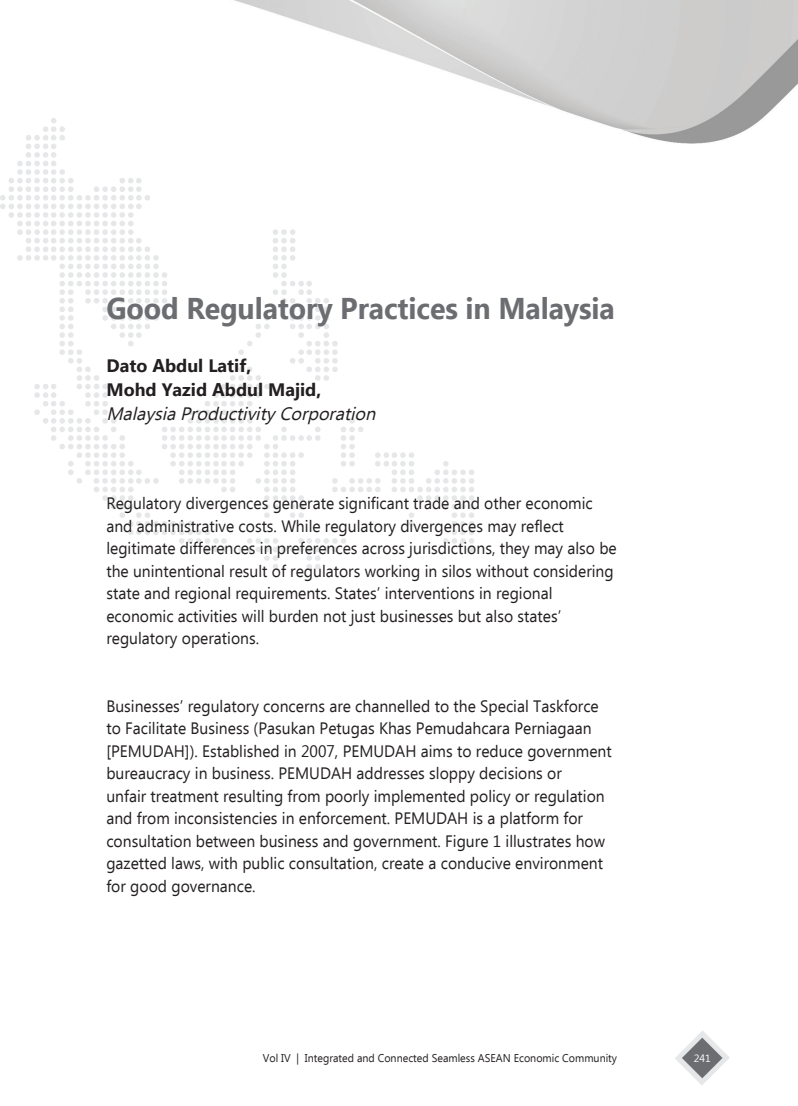
<style>
.page{position:relative;width:798px;height:1106px;background:#fff}
.page>*{position:absolute;margin:0;border:0;box-sizing:border-box;transform-origin:0 0}
.ASEAN_50_Chapter_Tit{font:700 30px "Ebrima";letter-spacing:-.005em;color:#6c6d70;scale:.95 1}
.ASEAN_50_Author{font:700 18px/24px "Ebrima";color:#231f20}
.ASEAN_50_Body_text{font:16.5px/22.5px "Ebrima";color:#231f20;scale:.95 1}
.t1{font:11.25px "Ebrima";color:#231f20;scale:.95 1}
.t2{font:10.5px "Ebrima";color:#fff}
.s1{font-weight:400;font-style:italic}
</style>
<div class="page">
<svg style="left:675px;top:1031px;width:54px;height:54px"></svg>
<img style="left:234px;top:0;width:563px;height:144px">
<svg style="left:0;top:118px;width:474px;height:451px"></svg>
<p class="ASEAN_50_Chapter_Tit" style="left:106px;top:286px;width:536px">Good Regulatory Practices in Malaysia</p>
<p class="ASEAN_50_Author" style="left:106px;top:354px;width:276px">Dato Abdul Latif,<br>Mohd Yazid Abdul Majid,<br><span class="s1">MalaysiaProductivityCorporation</span></p>
<p class="ASEAN_50_Body_text" style="left:106px;top:493px;width:538px">Regulatory divergences generate significant trade and other economic and administrative costs. While regulatory divergences may reflect legitimate differences in preferences across jurisdictions, they may also be the unintentional result of regulators working in silos without considering state and regional requirements. States’ interventions in regional economic activities will burden not just businesses but also states’ regulatory operations.</p>
<p class="ASEAN_50_Body_text" style="left:106px;top:695px;width:533px">Businesses’ regulatory concerns are channelled to the Special Taskforce to Facilitate Business (Pasukan Petugas Khas Pemudahcara Perniagaan [PEMUDAH]). Established in 2007, PEMUDAH aims to reduce government bureaucracy in business. PEMUDAH addresses sloppy decisions or<br>unfair treatment resulting from poorly implemented policy or regulation and from inconsistencies in enforcement. PEMUDAH is a platform for consultation between business and government. Figure 1 illustrates how gazetted laws, with public consultation, create a conducive environment for good governance.</p>
<p class="t1" style="left:263px;top:1049px;width:374px">Vol IV | Integrated and Connected Seamless ASEAN Economic Community</p>
<p class="t2" style="left:693px;top:1050px;width:18px">241</p>
</div>
